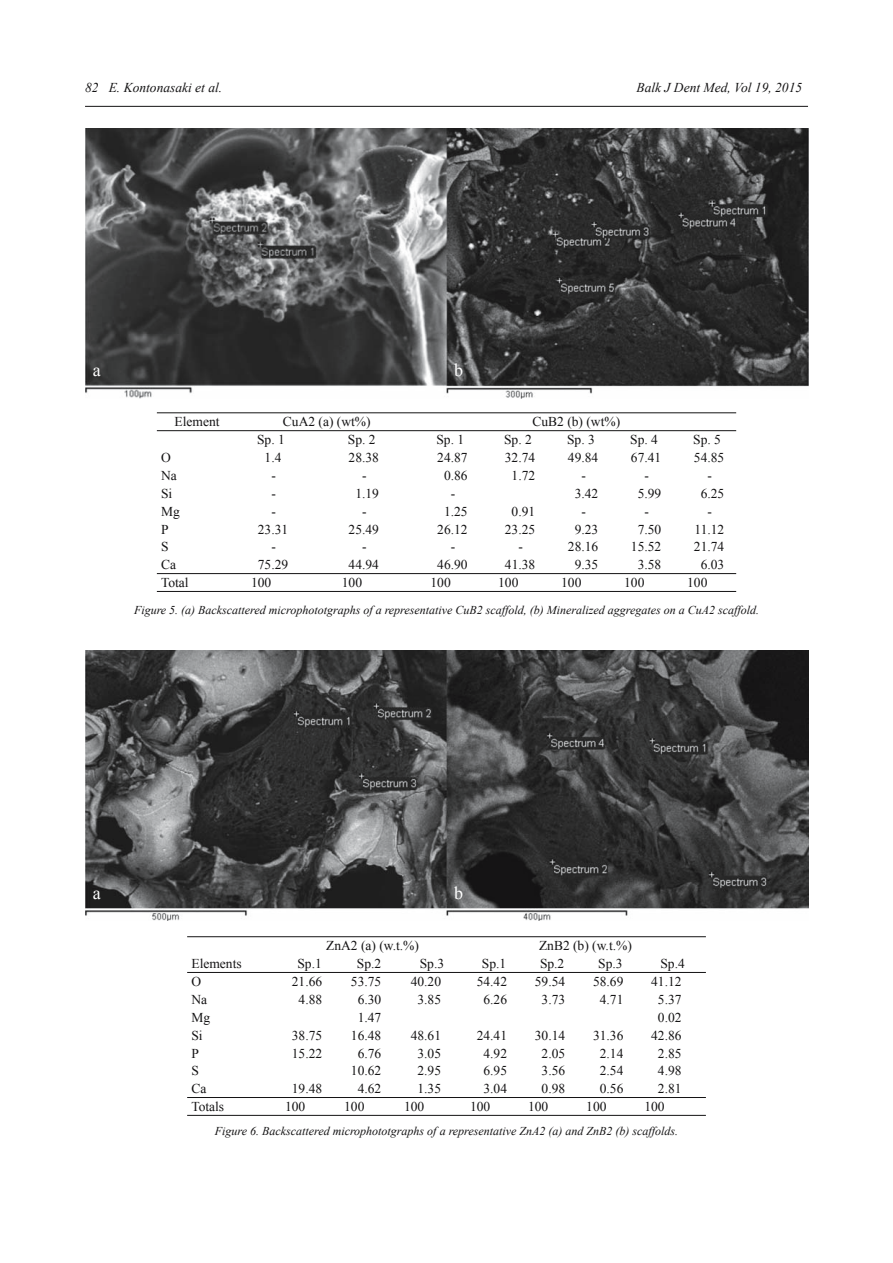
<style>
.page{position:relative;width:893px;height:1263px;background:#fff}
.page>*{position:absolute;margin:0;border:0;box-sizing:border-box;transform-origin:0 0}
.t1{font:18px "Times New Roman";color:#fff}
.t2{font:13.5px "Times New Roman";color:#141314}
.t3{font:italic 13.5px "Times New Roman";color:#141314}
.t4{font:italic 12px "Times New Roman";color:#141314}
</style>
<div class="page">
<hr style="left:85px;top:106px;width:723px;height:1px;background:#141314">
<img style="left:85px;top:129px;width:723px;height:269px">
<hr style="left:157px;top:412px;width:579px;height:1px;background:#141314">
<hr style="left:157px;top:430px;width:579px;height:1px;background:#141314">
<hr style="left:157px;top:573px;width:579px;height:1px;background:#141314">
<hr style="left:157px;top:591px;width:579px;height:1px;background:#141314">
<img style="left:85px;top:651px;width:723px;height:270px">
<hr style="left:187px;top:1097px;width:519px;height:1px;background:#141314">
<hr style="left:187px;top:1115px;width:519px;height:1px;background:#141314">
<hr style="left:187px;top:936px;width:519px;height:1px;background:#141314">
<hr style="left:187px;top:972px;width:519px;height:1px;background:#141314">
<p class="t3" style="left:85px;top:80px;width:139px">82 E. Kontonasaki et al.</p>
<p class="t3" style="left:636px;top:80px;width:167px">Balk J Dent Med, Vol 19, 2015</p>
<h1 class="t1" style="left:93px;top:359px;width:9px">a</h1>
<h1 class="t1" style="left:454px;top:359px;width:10px">b</h1>
<p class="t2" style="left:174px;top:414px;width:46px">Element</p>
<p class="t2" style="left:283px;top:414px;width:89px">CuA2 (a) (wt%)</p>
<p class="t2" style="left:532px;top:414px;width:89px">CuB2 (b) (wt%)</p>
<p class="t2" style="left:257px;top:432px;width:29px">Sp. 1</p>
<p class="t2" style="left:348px;top:432px;width:29px">Sp. 2</p>
<p class="t2" style="left:436px;top:432px;width:29px">Sp. 1</p>
<p class="t2" style="left:504px;top:432px;width:29px">Sp. 2</p>
<p class="t2" style="left:567px;top:432px;width:29px">Sp. 3</p>
<p class="t2" style="left:630px;top:432px;width:29px">Sp. 4</p>
<p class="t2" style="left:693px;top:432px;width:29px">Sp. 5</p>
<p class="t2" style="left:161px;top:450px;width:11px">O</p>
<p class="t2" style="left:265px;top:450px;width:18px">1.4</p>
<p class="t2" style="left:349px;top:450px;width:32px">28.38</p>
<p class="t2" style="left:437px;top:450px;width:32px">24.87</p>
<p class="t2" style="left:505px;top:450px;width:32px">32.74</p>
<p class="t2" style="left:568px;top:450px;width:32px">49.84</p>
<p class="t2" style="left:631px;top:450px;width:32px">67.41</p>
<p class="t2" style="left:694px;top:450px;width:32px">54.85</p>
<p class="t2" style="left:161px;top:468px;width:17px">Na</p>
<p class="t2" style="left:271px;top:468px;width:6px">-</p>
<p class="t2" style="left:362px;top:468px;width:6px">-</p>
<p class="t2" style="left:444px;top:468px;width:25px">0.86</p>
<p class="t2" style="left:512px;top:468px;width:25px">1.72</p>
<p class="t2" style="left:581px;top:468px;width:6px">-</p>
<p class="t2" style="left:644px;top:468px;width:6px">-</p>
<p class="t2" style="left:707px;top:468px;width:6px">-</p>
<p class="t2" style="left:161px;top:486px;width:13px">Si</p>
<p class="t2" style="left:271px;top:486px;width:6px">-</p>
<p class="t2" style="left:355px;top:486px;width:25px">1.19</p>
<p class="t2" style="left:451px;top:486px;width:6px">-</p>
<p class="t2" style="left:575px;top:486px;width:25px">3.42</p>
<p class="t2" style="left:638px;top:486px;width:25px">5.99</p>
<p class="t2" style="left:701px;top:486px;width:25px">6.25</p>
<p class="t2" style="left:161px;top:504px;width:20px">Mg</p>
<p class="t2" style="left:271px;top:504px;width:6px">-</p>
<p class="t2" style="left:362px;top:504px;width:6px">-</p>
<p class="t2" style="left:444px;top:504px;width:25px">1.25</p>
<p class="t2" style="left:512px;top:504px;width:25px">0.91</p>
<p class="t2" style="left:581px;top:504px;width:6px">-</p>
<p class="t2" style="left:644px;top:504px;width:6px">-</p>
<p class="t2" style="left:707px;top:504px;width:6px">-</p>
<p class="t2" style="left:161px;top:522px;width:9px">P</p>
<p class="t2" style="left:258px;top:522px;width:32px">23.31</p>
<p class="t2" style="left:349px;top:522px;width:32px">25.49</p>
<p class="t2" style="left:437px;top:522px;width:32px">26.12</p>
<p class="t2" style="left:505px;top:522px;width:32px">23.25</p>
<p class="t2" style="left:575px;top:522px;width:25px">9.23</p>
<p class="t2" style="left:638px;top:522px;width:25px">7.50</p>
<p class="t2" style="left:694px;top:522px;width:31px">11.12</p>
<p class="t2" style="left:161px;top:539px;width:9px">S</p>
<p class="t2" style="left:271px;top:539px;width:6px">-</p>
<p class="t2" style="left:362px;top:539px;width:6px">-</p>
<p class="t2" style="left:451px;top:539px;width:6px">-</p>
<p class="t2" style="left:518px;top:539px;width:6px">-</p>
<p class="t2" style="left:568px;top:539px;width:32px">28.16</p>
<p class="t2" style="left:631px;top:539px;width:32px">15.52</p>
<p class="t2" style="left:694px;top:539px;width:32px">21.74</p>
<p class="t2" style="left:161px;top:557px;width:16px">Ca</p>
<p class="t2" style="left:258px;top:557px;width:32px">75.29</p>
<p class="t2" style="left:349px;top:557px;width:32px">44.94</p>
<p class="t2" style="left:437px;top:557px;width:32px">46.90</p>
<p class="t2" style="left:505px;top:557px;width:32px">41.38</p>
<p class="t2" style="left:575px;top:557px;width:25px">9.35</p>
<p class="t2" style="left:638px;top:557px;width:25px">3.58</p>
<p class="t2" style="left:701px;top:557px;width:25px">6.03</p>
<p class="t2" style="left:161px;top:575px;width:29px">Total</p>
<p class="t2" style="left:251px;top:575px;width:22px">100</p>
<p class="t2" style="left:342px;top:575px;width:22px">100</p>
<p class="t2" style="left:430px;top:575px;width:22px">100</p>
<p class="t2" style="left:498px;top:575px;width:22px">100</p>
<p class="t2" style="left:561px;top:575px;width:22px">100</p>
<p class="t2" style="left:624px;top:575px;width:22px">100</p>
<p class="t2" style="left:687px;top:575px;width:22px">100</p>
<p class="t4" style="left:134px;top:604px;width:626px">Figure 5. (a) Backscattered microphototgraphs of a representative CuB2 scaffold, (b) Mineralized aggregates on a CuA2 scaffold.</p>
<h1 class="t1" style="left:93px;top:883px;width:9px">a</h1>
<h1 class="t1" style="left:454px;top:883px;width:10px">b</h1>
<p class="t2" style="left:326px;top:938px;width:94px">ZnA2 (a) (w.t.%)</p>
<p class="t2" style="left:539px;top:938px;width:94px">ZnB2 (b) (w.t.%)</p>
<p class="t2" style="left:191px;top:956px;width:52px">Elements</p>
<p class="t2" style="left:297px;top:956px;width:26px">Sp.1</p>
<p class="t2" style="left:357px;top:956px;width:26px">Sp.2</p>
<p class="t2" style="left:420px;top:956px;width:26px">Sp.3</p>
<p class="t2" style="left:482px;top:956px;width:26px">Sp.1</p>
<p class="t2" style="left:540px;top:956px;width:26px">Sp.2</p>
<p class="t2" style="left:598px;top:956px;width:26px">Sp.3</p>
<p class="t2" style="left:660px;top:956px;width:26px">Sp.4</p>
<p class="t2" style="left:191px;top:974px;width:11px">O</p>
<p class="t2" style="left:292px;top:974px;width:32px">21.66</p>
<p class="t2" style="left:351px;top:974px;width:32px">53.75</p>
<p class="t2" style="left:411px;top:974px;width:32px">40.20</p>
<p class="t2" style="left:477px;top:974px;width:32px">54.42</p>
<p class="t2" style="left:535px;top:974px;width:32px">59.54</p>
<p class="t2" style="left:593px;top:974px;width:32px">58.69</p>
<p class="t2" style="left:651px;top:974px;width:32px">41.12</p>
<p class="t2" style="left:191px;top:992px;width:17px">Na</p>
<p class="t2" style="left:299px;top:992px;width:25px">4.88</p>
<p class="t2" style="left:358px;top:992px;width:25px">6.30</p>
<p class="t2" style="left:417px;top:992px;width:25px">3.85</p>
<p class="t2" style="left:483px;top:992px;width:25px">6.26</p>
<p class="t2" style="left:542px;top:992px;width:25px">3.73</p>
<p class="t2" style="left:600px;top:992px;width:25px">4.71</p>
<p class="t2" style="left:658px;top:992px;width:25px">5.37</p>
<p class="t2" style="left:191px;top:1010px;width:20px">Mg</p>
<p class="t2" style="left:358px;top:1010px;width:25px">1.47</p>
<p class="t2" style="left:658px;top:1010px;width:25px">0.02</p>
<p class="t2" style="left:191px;top:1028px;width:13px">Si</p>
<p class="t2" style="left:292px;top:1028px;width:32px">38.75</p>
<p class="t2" style="left:351px;top:1028px;width:32px">16.48</p>
<p class="t2" style="left:411px;top:1028px;width:32px">48.61</p>
<p class="t2" style="left:477px;top:1028px;width:32px">24.41</p>
<p class="t2" style="left:535px;top:1028px;width:32px">30.14</p>
<p class="t2" style="left:593px;top:1028px;width:32px">31.36</p>
<p class="t2" style="left:651px;top:1028px;width:32px">42.86</p>
<p class="t2" style="left:191px;top:1046px;width:9px">P</p>
<p class="t2" style="left:292px;top:1046px;width:32px">15.22</p>
<p class="t2" style="left:358px;top:1046px;width:25px">6.76</p>
<p class="t2" style="left:417px;top:1046px;width:25px">3.05</p>
<p class="t2" style="left:483px;top:1046px;width:25px">4.92</p>
<p class="t2" style="left:542px;top:1046px;width:25px">2.05</p>
<p class="t2" style="left:600px;top:1046px;width:25px">2.14</p>
<p class="t2" style="left:658px;top:1046px;width:25px">2.85</p>
<p class="t2" style="left:191px;top:1063px;width:9px">S</p>
<p class="t2" style="left:351px;top:1063px;width:32px">10.62</p>
<p class="t2" style="left:417px;top:1063px;width:25px">2.95</p>
<p class="t2" style="left:483px;top:1063px;width:25px">6.95</p>
<p class="t2" style="left:542px;top:1063px;width:25px">3.56</p>
<p class="t2" style="left:600px;top:1063px;width:25px">2.54</p>
<p class="t2" style="left:658px;top:1063px;width:25px">4.98</p>
<p class="t2" style="left:191px;top:1081px;width:16px">Ca</p>
<p class="t2" style="left:292px;top:1081px;width:32px">19.48</p>
<p class="t2" style="left:358px;top:1081px;width:25px">4.62</p>
<p class="t2" style="left:417px;top:1081px;width:25px">1.35</p>
<p class="t2" style="left:483px;top:1081px;width:25px">3.04</p>
<p class="t2" style="left:542px;top:1081px;width:25px">0.98</p>
<p class="t2" style="left:600px;top:1081px;width:25px">0.56</p>
<p class="t2" style="left:658px;top:1081px;width:25px">2.81</p>
<p class="t2" style="left:191px;top:1099px;width:34px">Totals</p>
<p class="t2" style="left:285px;top:1099px;width:22px">100</p>
<p class="t2" style="left:344px;top:1099px;width:22px">100</p>
<p class="t2" style="left:404px;top:1099px;width:22px">100</p>
<p class="t2" style="left:470px;top:1099px;width:22px">100</p>
<p class="t2" style="left:528px;top:1099px;width:22px">100</p>
<p class="t2" style="left:586px;top:1099px;width:22px">100</p>
<p class="t2" style="left:644px;top:1099px;width:22px">100</p>
<p class="t4" style="left:215px;top:1125px;width:465px">Figure 6. Backscattered microphototgraphs of a representative ZnA2 (a) and ZnB2 (b) scaffolds.</p>
</div>
